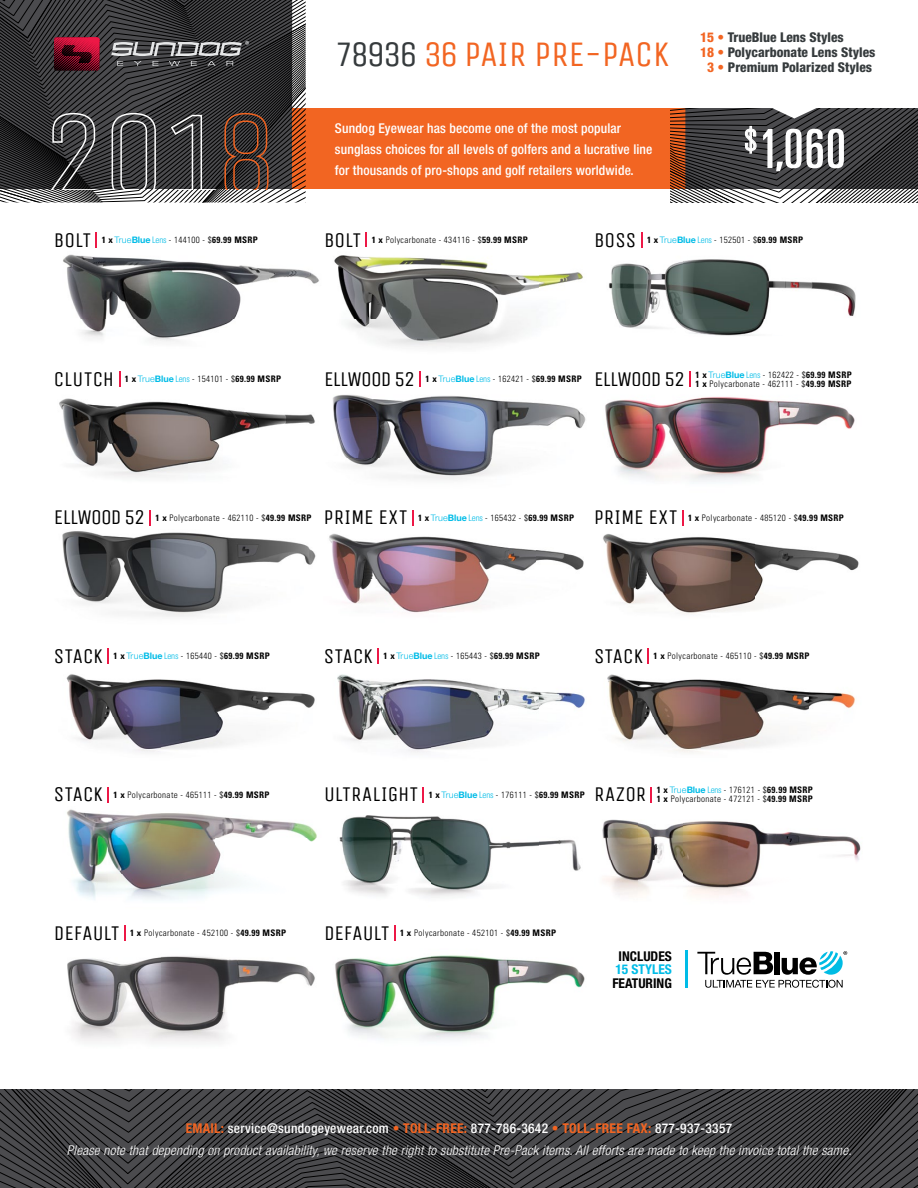
<style>
.page{position:relative;width:918px;height:1188px;background:#fff}
.page>*{position:absolute;margin:0;border:0;box-sizing:border-box;transform-origin:0 0}
.t1{font:ultra-condensed 54px "Univers";color:#fff}
.t2{font:36px "Unica One";letter-spacing:-.02em;color:#f26522}
.t3{font:21px "Unica One";letter-spacing:-.005em;color:#000}
.t4{font:21px "Unica One";letter-spacing:-.03em;color:#000}
.t5{font:21px "Unica One";letter-spacing:.015em;color:#000}
.t6{font:italic 300 condensed 13.5px/21.8px "Helvetica Neue";letter-spacing:.02em;color:#fff;text-align:center}
.t7{font:500 condensed 13.5px/21px "Helvetica Neue";letter-spacing:.01em;color:#fff}
.t8{font:800 condensed 13.5px "Helvetica Neue";color:#363b3d}
.t9{font:700 condensed 13.5px "Helvetica Neue";color:#000}
.t10{font:700 condensed 13.5px "Helvetica Neue";color:#00bce7}
.t11{font:300 condensed 9px/9px "Univers";letter-spacing:.04em;color:#000}
.t12{font:700 condensed 9px "Univers";letter-spacing:.04em;color:#000}
.s1{color:#363b3d}
.s2{color:#f26522}
.s3{font-family:"Helvetica Neue";font-weight:300;font-stretch:normal;color:#00bce7}
.s4{font-family:"Helvetica Neue";font-stretch:normal;color:#00bce7}
.s5{font-weight:300;color:#00bce7}
.s6{font-weight:300}
.s7{font-weight:700}
.s8{font-family:"Helvetica Neue";font-weight:700;font-stretch:normal;color:#00bce7}
.s9{color:#00bce7}
.s10{font-weight:700;font-style:normal;color:#f26522}
.s11{font-weight:500;font-style:normal}
</style>
<div class="page">
<svg style="left:0;top:1185px;width:918px;height:3px;background:#39393b"></svg>
<svg style="left:0;top:1179px;width:918px;height:6px;background:#3a3a3c"></svg>
<svg style="left:0;top:1173px;width:918px;height:6px;background:#3a3a3c"></svg>
<svg style="left:0;top:1167px;width:918px;height:6px;background:#3a3a3c"></svg>
<svg style="left:0;top:1161px;width:918px;height:6px;background:#3a3a3d"></svg>
<svg style="left:0;top:1155px;width:918px;height:6px;background:#3a3a3d"></svg>
<svg style="left:0;top:1148px;width:918px;height:7px;background:#3b3b3d"></svg>
<svg style="left:0;top:1142px;width:918px;height:6px;background:#3b3b3d"></svg>
<svg style="left:0;top:1136px;width:918px;height:6px;background:#3b3b3d"></svg>
<svg style="left:0;top:1090px;width:918px;height:46px;background:#3b3b3e"></svg>
<div style="left:292px;top:108px;width:393px;height:81px;background:#f26522"></div>
<svg style="left:671px;top:108px;width:247px;height:94px;background:#504b4b"></svg>
<svg style="left:0;top:0;width:306px;height:202px;background:#464041"></svg>
<div style="left:89px;top:37px;width:10px;height:5px;background:#ed1846"></div>
<svg style="left:366px;top:232px;width:1px;height:15px"></svg>
<img style="left:63px;top:254px;width:793px;height:94px">
<svg style="left:96px;top:232px;width:1px;height:16px"></svg>
<img style="left:66px;top:674px;width:790px;height:79px">
<svg style="left:648px;top:648px;width:1px;height:16px"></svg>
<img style="left:67px;top:802px;width:250px;height:98px">
<svg style="left:108px;top:787px;width:1px;height:15px"></svg>
<hr style="left:685px;top:951px;width:2px;height:37px;background:#00bce7">
<svg style="left:697px;top:951px;width:150px;height:37px"></svg>
<svg style="left:641px;top:232px;width:1px;height:16px"></svg>
<img style="left:59px;top:395px;width:796px;height:86px">
<svg style="left:119px;top:371px;width:1px;height:16px"></svg>
<svg style="left:690px;top:371px;width:1px;height:16px"></svg>
<svg style="left:420px;top:371px;width:1px;height:16px"></svg>
<img style="left:62px;top:525px;width:254px;height:92px">
<svg style="left:150px;top:510px;width:1px;height:15px"></svg>
<img style="left:329px;top:533px;width:255px;height:80px">
<svg style="left:412px;top:510px;width:1px;height:15px"></svg>
<img style="left:603px;top:525px;width:256px;height:89px">
<svg style="left:682px;top:510px;width:1px;height:15px"></svg>
<svg style="left:108px;top:648px;width:1px;height:16px"></svg>
<svg style="left:378px;top:648px;width:1px;height:16px"></svg>
<img style="left:339px;top:802px;width:242px;height:95px">
<svg style="left:423px;top:787px;width:1px;height:15px"></svg>
<img style="left:602px;top:819px;width:259px;height:78px">
<svg style="left:651px;top:787px;width:1px;height:15px"></svg>
<img style="left:67px;top:955px;width:518px;height:87px">
<svg style="left:124px;top:925px;width:2px;height:16px"></svg>
<svg style="left:394px;top:925px;width:2px;height:16px"></svg>
<h2 class="t2" style="left:335px;top:33px;width:336px"><span class="s1">78936</span> 36 PAIR PRE-PACK</h2>
<h3 class="t8" style="left:700px;top:29px;width:145px"><span class="s2">15 •</span> TrueBlue Lens Styles</h3>
<h3 class="t8" style="left:700px;top:44px;width:177px"><span class="s2">18 •</span> Polycarbonate Lens Styles</h3>
<h3 class="t8" style="left:707px;top:59px;width:167px"><span class="s2">3 •</span> Premium Polarized Styles</h3>
<h3 class="t7" style="left:335px;top:117px;width:319px">Sundog Eyewear has become one of the most popular sunglass choices for all levels of golfers and a lucrative line for thousands of pro-shops and golf retailers worldwide.</h3>
<h1 class="t1" style="left:743px;top:118px;width:105px"><sup>$</sup>1,060</h1>
<h3 class="t3" style="left:54px;top:228px;width:39px">BOLT</h3>
<p class="t12" style="left:102px;top:235px;width:158px">1 x <span class="s3">True</span><span class="s4">Blue</span> <span class="s5">Lens</span> <span class="s6">- 144100 - $</span>69.99 MSRP</p>
<h3 class="t3" style="left:324px;top:228px;width:39px">BOLT</h3>
<p class="t11" style="left:372px;top:236px;width:157px"><span class="s7">1 x</span> Polycarbonate - 434116 - $<span class="s7">59.99 MSRP</span></p>
<h3 class="t3" style="left:594px;top:228px;width:44px">BOSS</h3>
<p class="t12" style="left:647px;top:235px;width:158px">1 x <span class="s3">True</span><span class="s4">Blue</span> <span class="s5">Lens</span> <span class="s6">- 152501 - $</span>69.99 MSRP</p>
<h3 class="t3" style="left:54px;top:367px;width:62px">CLUTCH</h3>
<p class="t12" style="left:125px;top:374px;width:158px">1 x <span class="s3">True</span><span class="s4">Blue</span> <span class="s5">Lens</span> <span class="s6">- 154101 - $</span>69.99 MSRP</p>
<h3 class="t4" style="left:594px;top:367px;width:92px">ELLWOOD 52</h3>
<p class="t12" style="left:696px;top:369px;width:158px">1 x <span class="s3">True</span><span class="s4">Blue</span> <span class="s5">Lens</span> <span class="s6">- 162422 - $</span>69.99 MSRP</p>
<h3 class="t4" style="left:324px;top:367px;width:92px">ELLWOOD 52</h3>
<p class="t11" style="left:696px;top:379px;width:157px"><span class="s7">1 x</span> Polycarbonate - 462111 - $<span class="s7">49.99 MSRP</span></p>
<p class="t12" style="left:426px;top:374px;width:158px">1 x <span class="s3">True</span><span class="s4">Blue</span> <span class="s5">Lens</span> <span class="s6">- 162421 - $</span>69.99 MSRP</p>
<h3 class="t4" style="left:54px;top:505px;width:92px">ELLWOOD 52</h3>
<p class="t11" style="left:156px;top:513px;width:157px"><span class="s7">1 x</span> Polycarbonate - 462110 - $<span class="s7">49.99 MSRP</span></p>
<h3 class="t5" style="left:324px;top:505px;width:85px">PRIME EXT</h3>
<p class="t12" style="left:418px;top:512px;width:158px">1 x <span class="s3">True</span><span class="s4">Blue</span> <span class="s5">Lens</span> <span class="s6">- 165432 - $</span>69.99 MSRP</p>
<h3 class="t5" style="left:594px;top:505px;width:85px">PRIME EXT</h3>
<p class="t11" style="left:688px;top:513px;width:157px"><span class="s7">1 x</span> Polycarbonate - 485120 - $<span class="s7">49.99 MSRP</span></p>
<h3 class="t3" style="left:54px;top:644px;width:50px">STACK</h3>
<p class="t12" style="left:114px;top:651px;width:158px">1 x <span class="s3">True</span><span class="s4">Blue</span> <span class="s5">Lens</span> <span class="s6">- 165440 - $</span>69.99 MSRP</p>
<h3 class="t3" style="left:324px;top:644px;width:50px">STACK</h3>
<p class="t12" style="left:384px;top:651px;width:158px">1 x <span class="s3">True</span><span class="s4">Blue</span> <span class="s5">Lens</span> <span class="s6">- 165443 - $</span>69.99 MSRP</p>
<h3 class="t3" style="left:594px;top:644px;width:50px">STACK</h3>
<p class="t11" style="left:654px;top:652px;width:157px"><span class="s7">1 x</span> Polycarbonate - 465110 - $<span class="s7">49.99 MSRP</span></p>
<h3 class="t3" style="left:54px;top:782px;width:50px">STACK</h3>
<p class="t11" style="left:114px;top:790px;width:157px"><span class="s7">1 x</span> Polycarbonate - 465111 - $<span class="s7">49.99 MSRP</span></p>
<h3 class="t5" style="left:324px;top:782px;width:95px">ULTRALIGHT</h3>
<p class="t12" style="left:429px;top:789px;width:158px">1 x <span class="s3">True</span><span class="s4">Blue</span> <span class="s5">Lens</span> <span class="s6">- 176111 - $</span>69.99 MSRP</p>
<h3 class="t3" style="left:594px;top:782px;width:54px">RAZOR</h3>
<p class="t11" style="left:657px;top:786px;width:158px"><span class="s7">1 x</span> <span class="s4">True</span><span class="s8">Blue</span> <span class="s9">Lens</span> - 176121 - $<span class="s7">69.99 MSRP<br>1 x</span> Polycarbonate - 472121 - $<span class="s7">49.99 MSRP</span></p>
<h3 class="t3" style="left:54px;top:921px;width:67px">DEFAULT</h3>
<p class="t11" style="left:130px;top:929px;width:157px"><span class="s7">1 x</span> Polycarbonate - 452100 - $<span class="s7">49.99 MSRP</span></p>
<h3 class="t3" style="left:324px;top:921px;width:67px">DEFAULT</h3>
<p class="t11" style="left:400px;top:929px;width:157px"><span class="s7">1 x</span> Polycarbonate - 452101 - $<span class="s7">49.99 MSRP</span></p>
<h3 class="t9" style="left:619px;top:948px;width:55px">INCLUDES</h3>
<h3 class="t10" style="left:615px;top:961px;width:58px">15 STYLES</h3>
<h3 class="t9" style="left:612px;top:975px;width:61px">FEATURING</h3>
<p class="t6" style="left:67px;top:1117px;width:786px"><span class="s10">EMAIL:</span> <span class="s11">service@sundogeyewear.com</span> <span class="s10">• TOLL-FREE:</span> <span class="s11">877-786-3642</span> <span class="s10">• TOLL-FREE FAX:</span> <span class="s11">877-937-3357<br></span>Please note that depending on product availability, we reserve the right to substitute Pre-Pack items. All efforts are made to keep the invoice total the same.</p>
</div>
